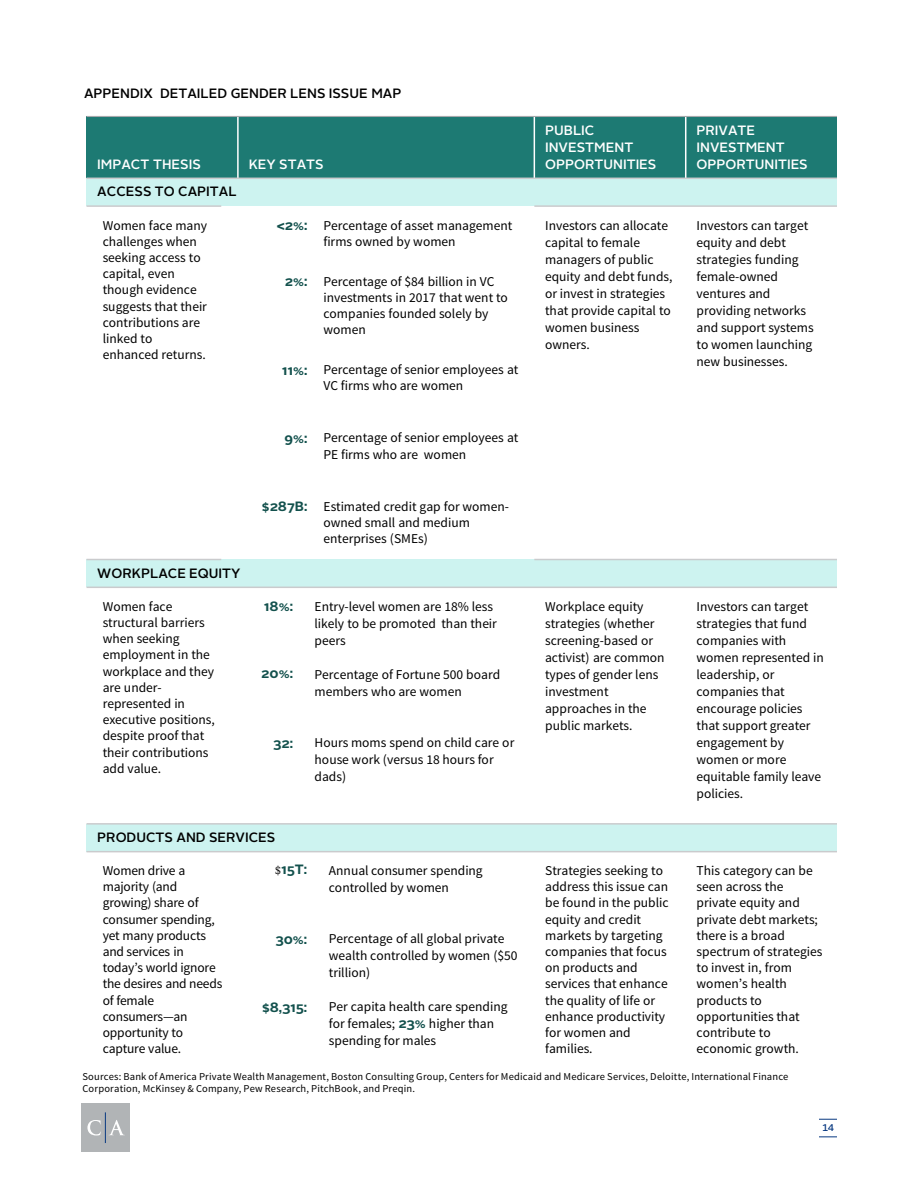
<style>
.page{position:relative;width:918px;height:1188px;background:#fff}
.page>*{position:absolute;margin:0;border:0;box-sizing:border-box;transform-origin:0 0}
.t1{font:13.5px/16.2px "Source Sans Pro";letter-spacing:-.005em;color:#000}
.t2{font:500 13.5px "Alright Sans";color:#000}
.t3{font:500 13.5px/17px "Alright Sans";color:#fff}
.t4{font:700 13.5px "Alright Sans";color:#13514d}
.t5{font:10.5px/12px "Source Sans Pro";letter-spacing:.015em;color:#000}
.t6{font:500 9.75px "Alright Sans";color:#083981}
.s1{font-family:"Alright Sans";font-weight:700;color:#13514d}
.s2{font-family:"Whitman Roman Os F";font-weight:400;color:#000}
</style>
<div class="page">
<div style="left:87px;top:116px;width:151px;height:62px;background:#1d7a73"></div>
<div style="left:238px;top:116px;width:296px;height:62px;background:#1d7a73"></div>
<div style="left:534px;top:116px;width:152px;height:62px;background:#1d7a73"></div>
<div style="left:686px;top:116px;width:151px;height:62px;background:#1d7a73"></div>
<div style="left:87px;top:178px;width:599px;height:28px;background:#cdf3f0"></div>
<div style="left:686px;top:178px;width:151px;height:28px;background:#cdf3f0"></div>
<div style="left:87px;top:560px;width:599px;height:27px;background:#cdf3f0"></div>
<div style="left:686px;top:560px;width:151px;height:27px;background:#cdf3f0"></div>
<div style="left:87px;top:824px;width:599px;height:28px;background:#cdf3f0"></div>
<div style="left:686px;top:824px;width:151px;height:28px;background:#cdf3f0"></div>
<hr style="left:237px;top:116px;width:2px;height:63px;background:#fff">
<hr style="left:534px;top:116px;width:1px;height:63px;background:#fff">
<hr style="left:685px;top:116px;width:1px;height:63px;background:#fff">
<hr style="left:87px;top:178px;width:750px;height:1px;background:#cacbcd">
<hr style="left:87px;top:205px;width:134px;height:2px;background:#cacbcd">
<hr style="left:534px;top:205px;width:303px;height:2px;background:#cacbcd">
<hr style="left:87px;top:559px;width:134px;height:1px;background:#cacbcd">
<hr style="left:534px;top:559px;width:303px;height:1px;background:#cacbcd">
<hr style="left:87px;top:587px;width:750px;height:1px;background:#cacbcd">
<hr style="left:87px;top:823px;width:750px;height:2px;background:#cacbcd">
<hr style="left:87px;top:851px;width:750px;height:1px;background:#cacbcd">
<hr style="left:87px;top:116px;width:750px;height:1px;background:#a7a9ac">
<div style="left:81px;top:1103px;width:49px;height:49px;background:#b1b4b6"></div>
<svg style="left:87px;top:1120px;width:14px;height:16px"></svg>
<svg style="left:109px;top:1120px;width:15px;height:15px"></svg>
<hr style="left:105px;top:1112px;width:1px;height:31px;background:#083981">
<svg style="left:819px;top:1119px;width:18px;height:1px"></svg>
<svg style="left:819px;top:1137px;width:18px;height:1px"></svg>
<p class="t2" style="left:84px;top:84px;width:319px">APPENDIX DETAILED GENDER LENS ISSUE MAP</p>
<p class="t3" style="left:97px;top:156px;width:105px">IMPACT THESIS</p>
<p class="t3" style="left:249px;top:156px;width:77px">KEY STATS</p>
<p class="t3" style="left:545px;top:122px;width:113px">PUBLIC<br>INVESTMENT<br>OPPORTUNITIES</p>
<p class="t3" style="left:697px;top:122px;width:113px">PRIVATE<br>INVESTMENT<br>OPPORTUNITIES</p>
<p class="t2" style="left:97px;top:182px;width:141px">ACCESS TO CAPITAL</p>
<p class="t1" style="left:103px;top:217px;width:106px">Women face many challenges when seeking access to capital, even though evidence suggests that their contributions are linked to enhanced returns.</p>
<p class="t1" style="left:323px;top:217px;width:190px;text-indent:-47px"><span class="s1">&lt;2%:</span> Percentage of asset management firms owned by women</p>
<p class="t1" style="left:545px;top:217px;width:129px;line-height:17px">Investors can allocate capital to female managers of public equity and debt funds, or invest in strategies that provide capital to women business owners.</p>
<p class="t1" style="left:697px;top:217px;width:119px;line-height:17px">Investors can target equity and debt strategies funding female-owned ventures and providing networks and support systems to women launching new businesses.</p>
<p class="t1" style="left:323px;top:273px;width:186px;text-indent:-39px"><span class="s1">2%:</span> Percentage of $84 billion in VC investments in 2017 that went to companies founded solely by women</p>
<p class="t1" style="left:323px;top:362px;width:197px;text-indent:-41px"><span class="s1">11%:</span> Percentage of senior employees at<br>VC firms who are women</p>
<p class="t1" style="left:323px;top:430px;width:196px;text-indent:-39px"><span class="s1">9%:</span> Percentage of senior employees at<br>PE firms who are women</p>
<p class="t1" style="left:323px;top:498px;width:187px;text-indent:-62px"><span class="s1">$287B:</span> Estimated credit gap for women&shy;owned small and medium enterprises (SMEs)</p>
<p class="t2" style="left:97px;top:564px;width:145px">WORKPLACE EQUITY</p>
<p class="t1" style="left:103px;top:598px;width:114px">Women face structural barriers when seeking employment in the workplace and they are under&shy;represented in executive positions, despite proof that their contributions add value.</p>
<p class="t4" style="left:264px;top:597px;width:30px">18%:</p>
<p class="t4" style="left:261px;top:664px;width:33px">20%:</p>
<p class="t4" style="left:273px;top:734px;width:21px">32:</p>
<p class="t1" style="left:315px;top:598px;width:184px;line-height:17px">Entry-level women are 18% less likely to be promoted than their peers</p>
<p class="t1" style="left:315px;top:666px;width:187px;line-height:17px">Percentage of Fortune 500 board members who are women</p>
<p class="t1" style="left:315px;top:734px;width:201px;line-height:17px">Hours moms spend on child care or house work (versus 18 hours for dads)</p>
<p class="t2" style="left:97px;top:828px;width:180px">PRODUCTS AND SERVICES</p>
<p class="t1" style="left:103px;top:863px;width:121px">Women drive a majority (and growing) share of consumer spending, yet many products and services in today’s world ignore the desires and needs of female consumers—an opportunity to capture value.</p>
<p class="t4" style="left:275px;top:860px;width:34px"><span class="s2">$</span>15T:</p>
<p class="t4" style="left:276px;top:930px;width:33px">30%:</p>
<p class="t4" style="left:262px;top:998px;width:47px">$8,315:</p>
<p class="t1" style="left:329px;top:863px;width:155px;line-height:17px">Annual consumer spending controlled by women</p>
<p class="t1" style="left:329px;top:931px;width:190px;line-height:17px">Percentage of all global private wealth controlled by women ($50 trillion)</p>
<p class="t1" style="left:329px;top:999px;width:180px;line-height:17px">Per capita health care spending for females; <span class="s1">23%</span> higher than spending for males</p>
<p class="t1" style="left:545px;top:598px;width:121px;line-height:17px">Workplace equity strategies (whether screening-based or activist) are common types of gender lens investment approaches in the public markets.</p>
<p class="t1" style="left:697px;top:598px;width:129px;line-height:17px">Investors can target strategies that fund companies with women represented in leadership, or companies that encourage policies that support greater engagement by women or more equitable family leave policies.</p>
<p class="t1" style="left:545px;top:863px;width:125px">Strategies seeking to address this issue can be found in the public equity and credit markets by targeting companies that focus on products and services that enhance the quality of life or enhance productivity for women and families.</p>
<p class="t1" style="left:697px;top:863px;width:127px">This category can be seen across the private equity and private debt markets; there is a broad spectrum of strategies to invest in, from women’s health products to opportunities that contribute to economic growth.</p>
<p class="t5" style="left:82px;top:1071px;width:708px">Sources: Bank of America Private Wealth Management, Boston Consulting Group, Centers for Medicaid and Medicare Services, Deloitte, International Finance<br>Corporation, McKinsey &amp; Company, Pew Research, PitchBook, and Preqin.</p>
<p class="t6" style="left:822px;top:1121px;width:13px">14</p>
</div>
